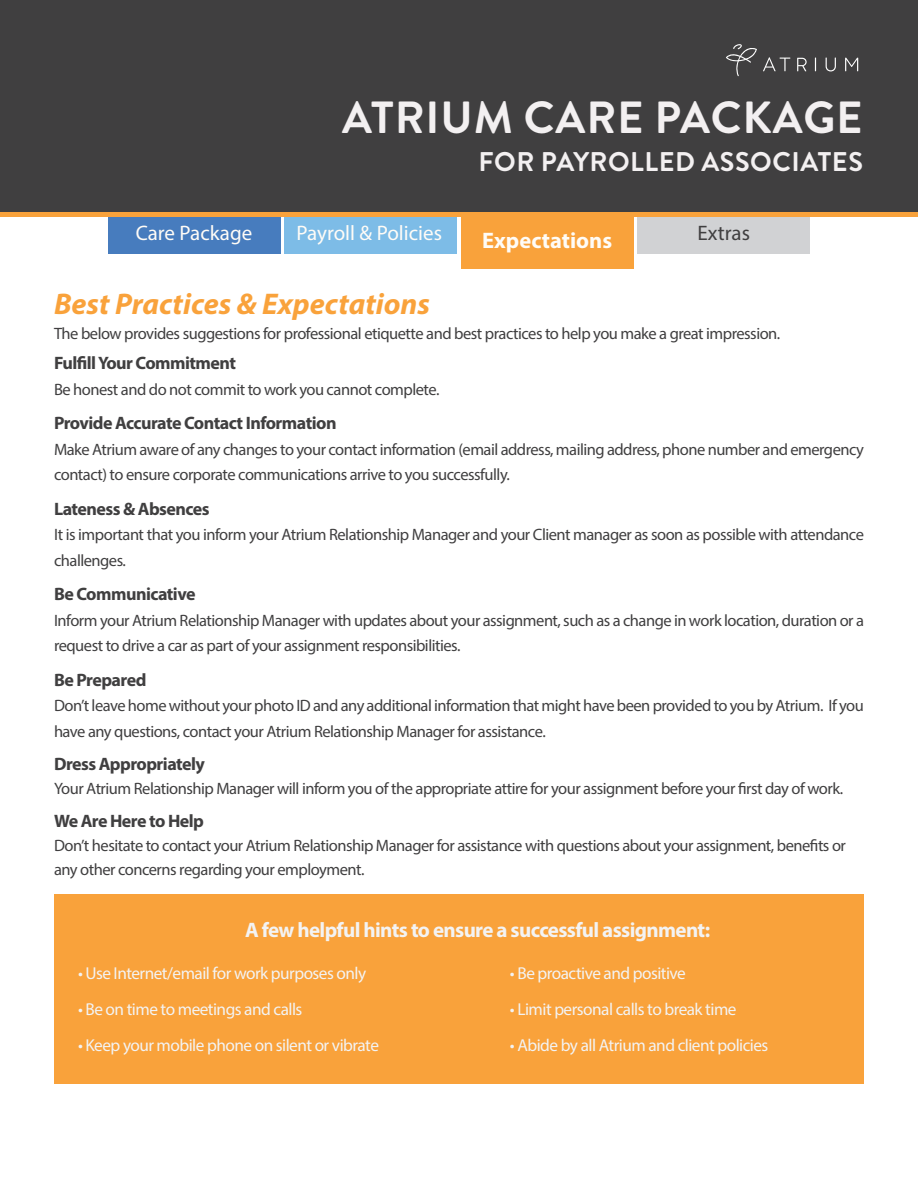
<style>
.page{position:relative;width:918px;height:1188px;background:#fff}
.page>*{position:absolute;margin:0;border:0;box-sizing:border-box;transform-origin:0 0}
.t1{font:700 45px "Brandon Grotesque";letter-spacing:.02em;color:#f3f0f1}
.t2{font:italic 700 30px "Myriad Pro";color:#f9a23b}
.t3{font:700 27px "Brandon Grotesque";letter-spacing:.02em;color:#f3f0f1}
.t4{font:700 22.5px "Myriad Pro";color:#fffcf7}
.t5{font:700 21px "Myriad Pro";letter-spacing:-.03em;color:#f3f3f3}
.t6{font:21px "Myriad Pro";color:#fffcf7}
.t7{font:21px "Myriad Pro";color:#403f40}
.t8{font:700 18px "Myriad Pro";letter-spacing:-.03em;color:#403f40}
.t9{font:17.25px "Myriad Pro";letter-spacing:-.03em;color:#f3f3f3}
.t10{font:16.5px/25.5px "Myriad Pro";letter-spacing:-.03em;color:#403f40}
</style>
<div class="page">
<div style="left:108px;top:216px;width:172px;height:37px;background:#477cbe"></div>
<div style="left:461px;top:216px;width:172px;height:52px;background:#f9a23b"></div>
<div style="left:637px;top:216px;width:173px;height:37px;background:#d1d2d4"></div>
<div style="left:285px;top:216px;width:172px;height:37px;background:#7dbce7"></div>
<div style="left:0;top:0;width:918px;height:214px;background:#403f40"></div>
<hr style="left:0;top:213px;width:918px;height:4px;background:#f9a23b">
<svg style="left:726px;top:44px;width:31px;height:32px"></svg>
<svg style="left:797px;top:58px;width:10px;height:13px"></svg>
<svg style="left:763px;top:57px;width:27px;height:14px"></svg>
<svg style="left:815px;top:58px;width:1px;height:13px"></svg>
<svg style="left:826px;top:58px;width:10px;height:13px"></svg>
<svg style="left:845px;top:58px;width:13px;height:13px"></svg>
<div style="left:54px;top:894px;width:810px;height:189px;background:#f9a23b"></div>
<p class="t1" style="left:342px;top:86px;width:522px">ATRIUM CARE PACKAGE</p>
<p class="t3" style="left:478px;top:143px;width:386px">FOR PAYROLLED ASSOCIATES</p>
<p class="t6" style="left:136px;top:220px;width:118px">Care Package</p>
<p class="t6" style="left:297px;top:220px;width:147px">Payroll &amp; Policies</p>
<p class="t7" style="left:698px;top:220px;width:54px">Extras</p>
<p class="t4" style="left:482px;top:226px;width:131px">Expectations</p>
<p class="t2" style="left:54px;top:284px;width:377px">Best Practices &amp; Expectations</p>
<p class="t10" style="left:54px;top:320px;width:728px">The below provides suggestions for professional etiquette and best practices to help you make a great impression.</p>
<p class="t8" style="left:54px;top:351px;width:184px">Fulfill Your Commitment</p>
<p class="t10" style="left:54px;top:376px;width:387px">Be honest and do not commit to work you cannot complete.</p>
<p class="t8" style="left:54px;top:411px;width:284px">Provide Accurate Contact Information</p>
<p class="t10" style="left:54px;top:436px;width:812px">Make Atrium aware of any changes to your contact information (email address, mailing address, phone number and emergency contact) to ensure corporate communications arrive to you successfully.</p>
<p class="t8" style="left:54px;top:497px;width:157px">Lateness &amp; Absences</p>
<p class="t10" style="left:54px;top:521px;width:812px">It is important that you inform your Atrium Relationship Manager and your Client manager as soon as possible with attendance challenges.</p>
<p class="t8" style="left:54px;top:582px;width:143px">Be Communicative</p>
<p class="t10" style="left:54px;top:607px;width:812px">Inform your Atrium Relationship Manager with updates about your assignment, such as a change in work location, duration or a request to drive a car as part of your assignment responsibilities.</p>
<p class="t8" style="left:54px;top:668px;width:94px">Be Prepared</p>
<p class="t10" style="left:54px;top:692px;width:811px">Don’t leave home without your photo ID and any additional information that might have been provided to you by Atrium. If you have any questions, contact your Atrium Relationship Manager for assistance.</p>
<p class="t8" style="left:54px;top:752px;width:152px">Dress Appropriately</p>
<p class="t10" style="left:54px;top:775px;width:791px">Your Atrium Relationship Manager will inform you of the appropriate attire for your assignment before your first day of work.</p>
<p class="t8" style="left:54px;top:809px;width:151px">We Are Here to Help</p>
<p class="t10" style="left:54px;top:833px;width:794px;line-height:24px">Don’t hesitate to contact your Atrium Relationship Manager for assistance with questions about your assignment, benefits or any other concerns regarding your employment.</p>
<p class="t5" style="left:245px;top:916px;width:467px">A few helpful hints to ensure a successful assignment:</p>
<p class="t9" style="left:78px;top:962px;width:290px">• Use Internet/email for work purposes only</p>
<p class="t9" style="left:510px;top:962px;width:177px">• Be proactive and positive</p>
<p class="t9" style="left:78px;top:998px;width:226px">• Be on time to meetings and calls</p>
<p class="t9" style="left:510px;top:998px;width:228px">• Limit personal calls to break time</p>
<p class="t9" style="left:78px;top:1034px;width:303px">• Keep your mobile phone on silent or vibrate</p>
<p class="t9" style="left:510px;top:1034px;width:260px">• Abide by all Atrium and client policies</p>
</div>
